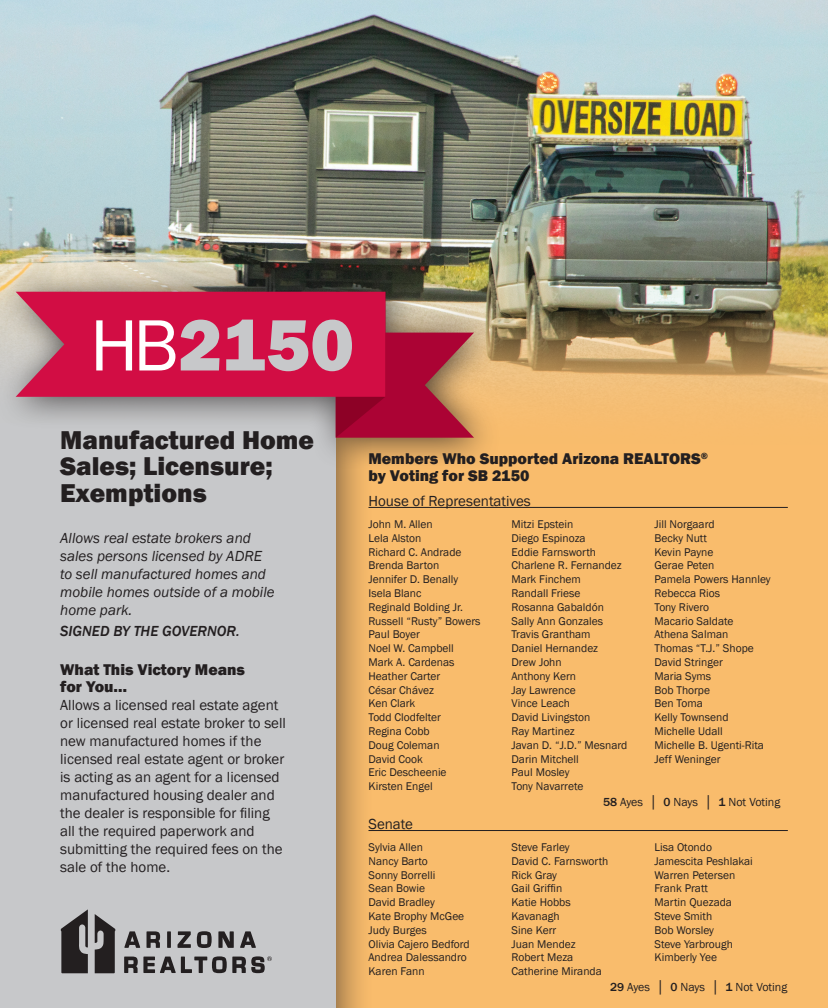
<style>
.page{position:relative;width:828px;height:1008px;background:#fff}
.page>*{position:absolute;margin:0;border:0;box-sizing:border-box;transform-origin:0 0}
.t1{font:800 75.2px "Franklin Gothic";color:#c7c8ca}
.t2{font:800 26.5px/26.5px "Franklin Gothic";color:#231f20}
.t3{font:800 16px/17px "Franklin Gothic";color:#231f20}
.t4{font:15px/18px "Franklin Gothic";color:#231f20}
.t5{font:italic 15px/18px "Franklin Gothic";color:#231f20}
.t6{font:italic 500 15px "Franklin Gothic";color:#231f20}
.t7{font:12px "Franklin Gothic";color:#231f20}
.t8{font:11.5px/13.8px "Franklin Gothic";color:#231f20}
.s1{font-weight:400;color:#fff}
.s2{font-weight:500}
</style>
<div class="page">
<div style="left:336px;top:0;width:492px;height:1008px;background:#f9bc6c"></div>
<hr style="left:368px;top:507px;width:420px;height:1px;background:#231f20">
<hr style="left:368px;top:830px;width:420px;height:1px;background:#231f20">
<div style="left:0;top:0;width:374px;height:1008px;background:#231f20;opacity:.75"></div>
<div style="left:0;top:0;width:336px;height:1008px;background:#c7c8ca"></div>
<img style="left:0;top:0;width:828px;height:405px">
<div style="left:0;top:265px;width:503px;height:207px;background:#231f20;opacity:.75"></div>
<svg style="left:336px;top:292px;width:138px;height:146px;background:#ac424f"></svg>
<svg style="left:16px;top:292px;width:369px;height:105px;background:#d01a4c"></svg>
<svg style="left:61px;top:909px;width:27px;height:64px"></svg>
<svg style="left:95px;top:914px;width:20px;height:59px"></svg>
<svg style="left:124px;top:931px;width:148px;height:42px"></svg>
<h1 class="t1" style="left:90px;top:297px;width:266px"><span class="s1">HB</span>2150</h1>
<h2 class="t2" style="left:60px;top:426px;width:255px">Manufactured Home<br>Sales; Licensure;<br>Exemptions</h2>
<h3 class="t5" style="left:60px;top:530px;width:216px">Allows real estate brokers and sales persons licensed by ADRE to sell manufactured homes and mobile homes outside of a mobile home park.</h3>
<h3 class="t6" style="left:60px;top:621px;width:181px">SIGNED BY THE GOVERNOR.</h3>
<h3 class="t3" style="left:60px;top:661px;width:186px">What This Victory Means for You…</h3>
<p class="t4" style="left:60px;top:697px;width:227px">Allows a licensed real estate agent or licensed real estate broker to sell new manufactured homes if the licensed real estate agent or broker is acting as an agent for a licensed manufactured housing dealer and the dealer is responsible for filing all the required paperwork and submitting the required fees on the sale of the home.</p>
<h3 class="t3" style="left:369px;top:450px;width:341px">Members Who Supported Arizona REALTORS<sup>® </sup>by Voting for SB 2150</h3>
<h3 class="t4" style="left:368px;top:493px;width:164px">House of Representatives</h3>
<p class="t8" style="left:368px;top:517px;width:114px">John M. Allen<br>Lela Alston<br>Richard C. Andrade<br>Brenda Barton<br>Jennifer D. Benally<br>Isela Blanc<br>Reginald Bolding Jr.<br>Russell “Rusty” Bowers<br>Paul Boyer<br>Noel W. Campbell<br>Mark A. Cardenas<br>Heather Carter<br>César Chávez<br>Ken Clark<br>Todd Clodfelter<br>Regina Cobb<br>Doug Coleman<br>David Cook<br>Eric Descheenie<br>Kirsten Engel</p>
<p class="t8" style="left:512px;top:517px;width:117px">Mitzi Epstein<br>Diego Espinoza<br>Eddie Farnsworth<br>Charlene R. Fernandez<br>Mark Finchem<br>Randall Friese<br>Rosanna Gabaldón<br>Sally Ann Gonzales<br>Travis Grantham<br>Daniel Hernandez<br>Drew John<br>Anthony Kern<br>Jay Lawrence<br>Vince Leach<br>David Livingston<br>Ray Martinez<br>Javan D. “J.D.” Mesnard<br>Darin Mitchell<br>Paul Mosley<br>Tony Navarrete</p>
<p class="t8" style="left:655px;top:517px;width:118px">Jill Norgaard<br>Becky Nutt<br>Kevin Payne<br>Gerae Peten<br>Pamela Powers Hannley<br>Rebecca Rios<br>Tony Rivero<br>Macario Saldate<br>Athena Salman<br>Thomas “T.J.” Shope<br>David Stringer<br>Maria Syms<br>Bob Thorpe<br>Ben Toma<br>Kelly Townsend<br>Michelle Udall<br>Michelle B. Ugenti-Rita<br>Jeff Weninger</p>
<h3 class="t4" style="left:368px;top:816px;width:46px">Senate</h3>
<p class="t7" style="left:603px;top:795px;width:179px"><span class="s2">58</span> Ayes │ <span class="s2">0</span> Nays │ <span class="s2">1</span> Not Voting</p>
<p class="t8" style="left:368px;top:841px;width:103px">Sylvia Allen<br>Nancy Barto<br>Sonny Borrelli<br>Sean Bowie<br>David Bradley<br>Kate Brophy McGee<br>Judy Burges<br>Olivia Cajero Bedford<br>Andrea Dalessandro<br>Karen Fann</p>
<p class="t8" style="left:512px;top:841px;width:98px">Steve Farley<br>David C. Farnsworth<br>Rick Gray<br>Gail Griffin<br>Katie Hobbs<br>Kavanagh<br>Sine Kerr<br>Juan Mendez<br>Robert Meza<br>Catherine Miranda</p>
<p class="t8" style="left:655px;top:841px;width:100px">Lisa Otondo<br>Jamescita Peshlakai<br>Warren Petersen<br>Frank Pratt<br>Martin Quezada<br>Steve Smith<br>Bob Worsley<br>Steve Yarbrough<br>Kimberly Yee</p>
<p class="t7" style="left:610px;top:979px;width:179px"><span class="s2">29</span> Ayes │ <span class="s2">0</span> Nays │ <span class="s2">1</span> Not Voting</p>
</div>
